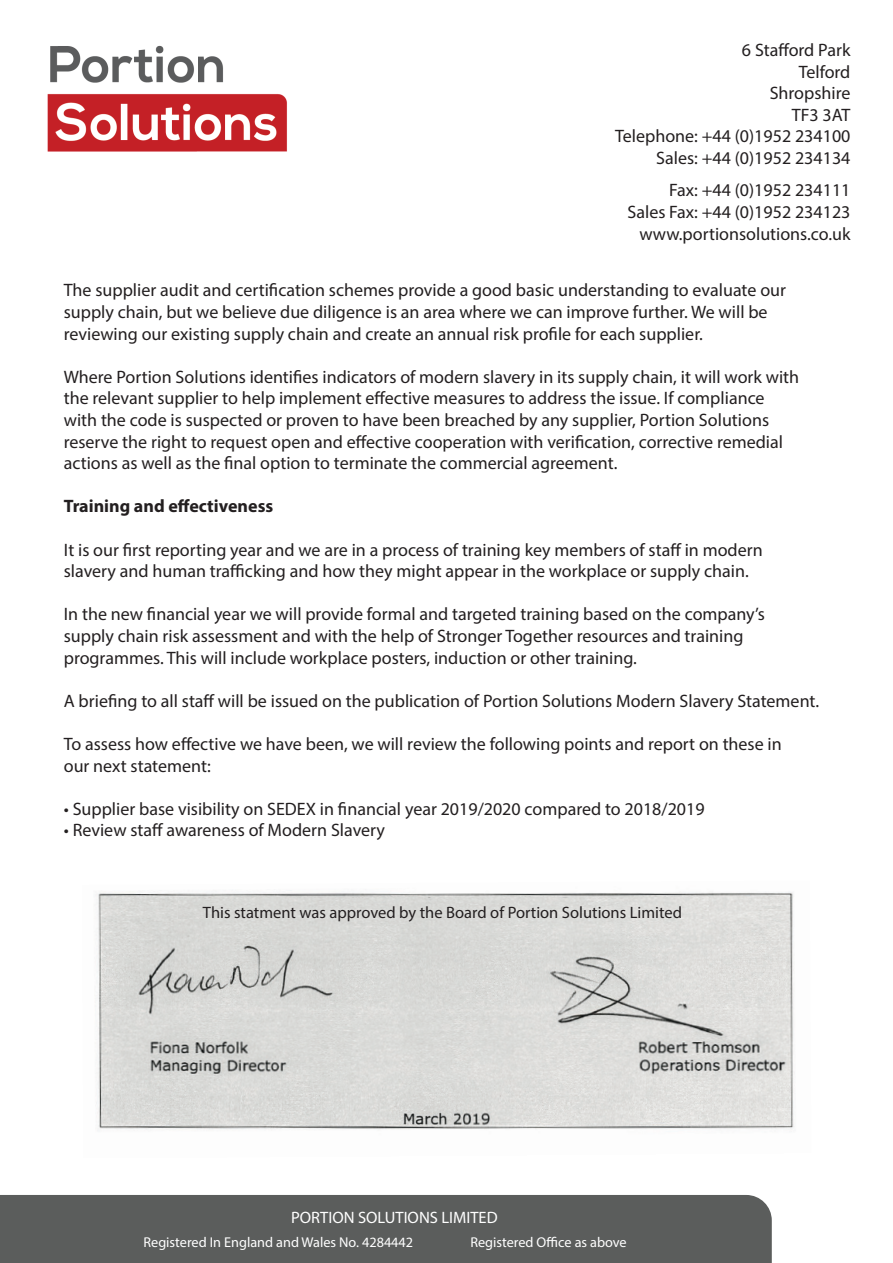
<style>
.page{position:relative;width:893px;height:1263px;background:#fff}
.page>*{position:absolute;margin:0;border:0;box-sizing:border-box;transform-origin:0 0}
.t1{font:18px "Myriad Pro";color:#231f20}
.t2{font:700 18px "Myriad Pro";color:#231f20}
.t3{font:16.5px "Myriad Pro";color:#231f20}
.t4{font:16.5px "Myriad Pro";color:#fff}
.t5{font:14.25px "Myriad Pro";color:#fff}
</style>
<div class="page">
<img style="left:47px;top:45px;width:240px;height:107px">
<div style="left:0;top:1195px;width:772px;height:68px;background:#5b5d5c"></div>
<img style="left:96px;top:890px;width:699px;height:241px">
<div style="left:179px;top:898px;width:529px;height:21px;background:#d9dad7"></div>
<p class="t1" style="left:742px;top:39px;width:110px">6 Stafford Park</p>
<p class="t1" style="left:799px;top:60px;width:53px">Telford</p>
<p class="t1" style="left:770px;top:82px;width:82px">Shropshire</p>
<p class="t1" style="left:792px;top:104px;width:60px">TF3 3AT</p>
<p class="t1" style="left:615px;top:125px;width:237px">Telephone: +44 (0)1952 234100</p>
<p class="t1" style="left:656px;top:147px;width:196px">Sales: +44 (0)1952 234134</p>
<p class="t1" style="left:669px;top:179px;width:183px">Fax: +44 (0)1952 234111</p>
<p class="t1" style="left:627px;top:201px;width:224px">Sales Fax: +44 (0)1952 234123</p>
<p class="t1" style="left:639px;top:222px;width:213px">www.portionsolutions.co.uk</p>
<p class="t1" style="left:64px;top:279px;width:724px">The supplier audit and certification schemes provide a good basic understanding to evaluate our</p>
<p class="t1" style="left:64px;top:301px;width:705px">supply chain, but we believe due diligence is an area where we can improve further. We will be</p>
<p class="t1" style="left:64px;top:322px;width:641px">reviewing our existing supply chain and create an annual risk profile for each supplier.</p>
<p class="t1" style="left:64px;top:366px;width:737px">Where Portion Solutions identifies indicators of modern slavery in its supply chain, it will work with</p>
<p class="t1" style="left:64px;top:387px;width:702px">the relevant supplier to help implement effective measures to address the issue. If compliance</p>
<p class="t1" style="left:64px;top:409px;width:707px">with the code is suspected or proven to have been breached by any supplier, Portion Solutions</p>
<p class="t1" style="left:64px;top:430px;width:721px">reserve the right to request open and effective cooperation with verification, corrective remedial</p>
<p class="t1" style="left:64px;top:452px;width:555px">actions as well as the final option to terminate the commercial agreement.</p>
<p class="t2" style="left:64px;top:494px;width:211px">Training and effectiveness</p>
<p class="t1" style="left:64px;top:538px;width:700px">It is our first reporting year and we are in a process of training key members of staff in modern</p>
<p class="t1" style="left:64px;top:560px;width:687px">slavery and human trafficking and how they might appear in the workplace or supply chain.</p>
<p class="t1" style="left:64px;top:603px;width:702px">In the new financial year we will provide formal and targeted training based on the company’s</p>
<p class="t1" style="left:64px;top:625px;width:681px">supply chain risk assessment and with the help of Stronger Together resources and training</p>
<p class="t1" style="left:64px;top:646px;width:575px">programmes. This will include workplace posters, induction or other training.</p>
<p class="t1" style="left:64px;top:690px;width:757px">A briefing to all staff will be issued on the publication of Portion Solutions Modern Slavery Statement.</p>
<p class="t1" style="left:64px;top:733px;width:719px">To assess how effective we have been, we will review the following points and report on these in</p>
<p class="t1" style="left:64px;top:754px;width:148px">our next statement:</p>
<p class="t1" style="left:64px;top:798px;width:642px">• Supplier base visibility on SEDEX in financial year 2019/2020 compared to 2018/2019</p>
<p class="t1" style="left:64px;top:819px;width:323px">• Review staff awareness of Modern Slavery</p>
<p class="t3" style="left:203px;top:902px;width:481px">This statment was approved by the Board of Portion Solutions Limited</p>
<p class="t4" style="left:291px;top:1207px;width:208px">PORTION SOLUTIONS LIMITED</p>
<p class="t5" style="left:144px;top:1233px;width:271px">Registered In England and Wales No. 4284442</p>
<p class="t5" style="left:470px;top:1233px;width:158px">Registered Office as above</p>
</div>
